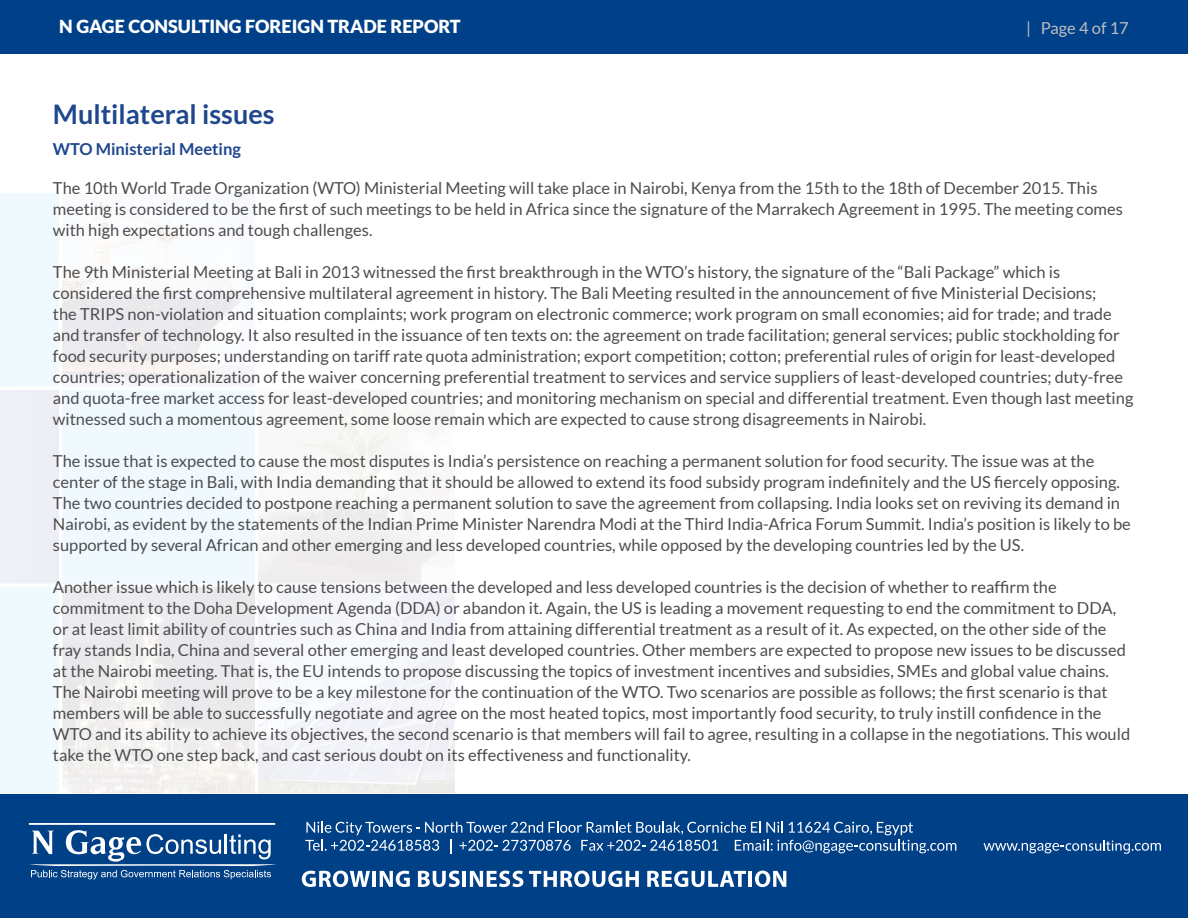
<style>
.page{position:relative;width:1188px;height:918px;background:#fff}
.page>*{position:absolute;margin:0;border:0;box-sizing:border-box;transform-origin:0 0}
.t1{font:700 27px "Lato";color:#1e478e}
.t2{font:900 18px "Lato";color:#fff}
.t3{font:16.5px/21px "Lato";color:#4d4d4f}
.t4{font:700 16.5px "Lato";color:#1e478e}
.t5{font:16.5px "Lato";color:#bcbec0}
</style>
<div class="page">
<div style="left:0;top:0;width:1188px;height:53px;background:#004089"></div>
<svg style="left:0;top:193px;width:455px;height:600px;fill:#f2f9fc"></svg>
<div style="left:0;top:794px;width:1188px;height:124px;background:#004087"></div>
<svg style="left:305px;top:822px;width:651px;height:31px"></svg>
<svg style="left:984px;top:840px;width:177px;height:14px"></svg>
<hr style="left:29px;top:823px;width:246px;height:2px;background:#fff">
<svg style="left:29px;top:830px;width:247px;height:49px"></svg>
<svg style="left:302px;top:871px;width:68px;height:16px"></svg>
<hr style="left:372px;top:871px;width:4px;height:16px;background:#fff">
<svg style="left:380px;top:871px;width:30px;height:16px"></svg>
<svg style="left:418px;top:871px;width:42px;height:16px"></svg>
<hr style="left:463px;top:871px;width:3px;height:16px;background:#fff">
<svg style="left:470px;top:871px;width:53px;height:16px"></svg>
<svg style="left:529px;top:871px;width:110px;height:16px"></svg>
<svg style="left:647px;top:871px;width:99px;height:16px"></svg>
<hr style="left:748px;top:871px;width:4px;height:16px;background:#fff">
<svg style="left:755px;top:871px;width:31px;height:16px"></svg>
<p class="t2" style="left:59px;top:16px;width:403px">N GAGE CONSULTING FOREIGN TRADE REPORT</p>
<p class="t5" style="left:1026px;top:19px;width:104px">| Page 4 of 17</p>
<h1 class="t1" style="left:53px;top:98px;width:223px">Multilateral issues</h1>
<p class="t4" style="left:53px;top:139px;width:190px">WTO Ministerial Meeting</p>
<p class="t3" style="left:53px;top:178px;width:1071px">The 10th World Trade Organization (WTO) Ministerial Meeting will take place in Nairobi, Kenya from the 15th to the 18th of December 2015. This meeting is considered to be the first of such meetings to be held in Africa since the signature of the Marrakech Agreement in 1995. The meeting comes with high expectations and tough challenges.</p>
<p class="t3" style="left:53px;top:262px;width:1082px">The 9th Ministerial Meeting at Bali in 2013 witnessed the first breakthrough in the WTO’s history, the signature of the “Bali Package” which is considered the first comprehensive multilateral agreement in history. The Bali Meeting resulted in the announcement of five Ministerial Decisions;<br>the TRIPS non-violation and situation complaints; work program on electronic commerce; work program on small economies; aid for trade; and trade and transfer of technology. It also resulted in the issuance of ten texts on: the agreement on trade facilitation; general services; public stockholding for food security purposes; understanding on tariff rate quota administration; export competition; cotton; preferential rules of origin for least-developed countries; operationalization of the waiver concerning preferential treatment to services and service suppliers of least-developed countries; duty-free and quota-free market access for least-developed countries; and monitoring mechanism on special and differential treatment. Even though last meeting witnessed such a momentous agreement, some loose remain which are expected to cause strong disagreements in Nairobi.</p>
<p class="t3" style="left:53px;top:451px;width:1079px">The issue that is expected to cause the most disputes is India’s persistence on reaching a permanent solution for food security. The issue was at the center of the stage in Bali, with India demanding that it should be allowed to extend its food subsidy program indefinitely and the US fiercely opposing.<br>The two countries decided to postpone reaching a permanent solution to save the agreement from collapsing. India looks set on reviving its demand in Nairobi, as evident by the statements of the Indian Prime Minister Narendra Modi at the Third India-Africa Forum Summit. India’s position is likely to be supported by several African and other emerging and less developed countries, while opposed by the developing countries led by the US.</p>
<p class="t3" style="left:53px;top:577px;width:1079px">Another issue which is likely to cause tensions between the developed and less developed countries is the decision of whether to reaffirm the commitment to the Doha Development Agenda (DDA) or abandon it. Again, the US is leading a movement requesting to end the commitment to DDA, or at least limit ability of countries such as China and India from attaining differential treatment as a result of it. As expected, on the other side of the fray stands India, China and several other emerging and least developed countries. Other members are expected to propose new issues to be discussed at the Nairobi meeting. That is, the EU intends to propose discussing the topics of investment incentives and subsidies, SMEs and global value chains.<br>The Nairobi meeting will prove to be a key milestone for the continuation of the WTO. Two scenarios are possible as follows; the first scenario is that members will be able to successfully negotiate and agree on the most heated topics, most importantly food security, to truly instill confidence in the WTO and its ability to achieve its objectives, the second scenario is that members will fail to agree, resulting in a collapse in the negotiations. This would take the WTO one step back, and cast serious doubt on its effectiveness and functionality.</p>
</div>
